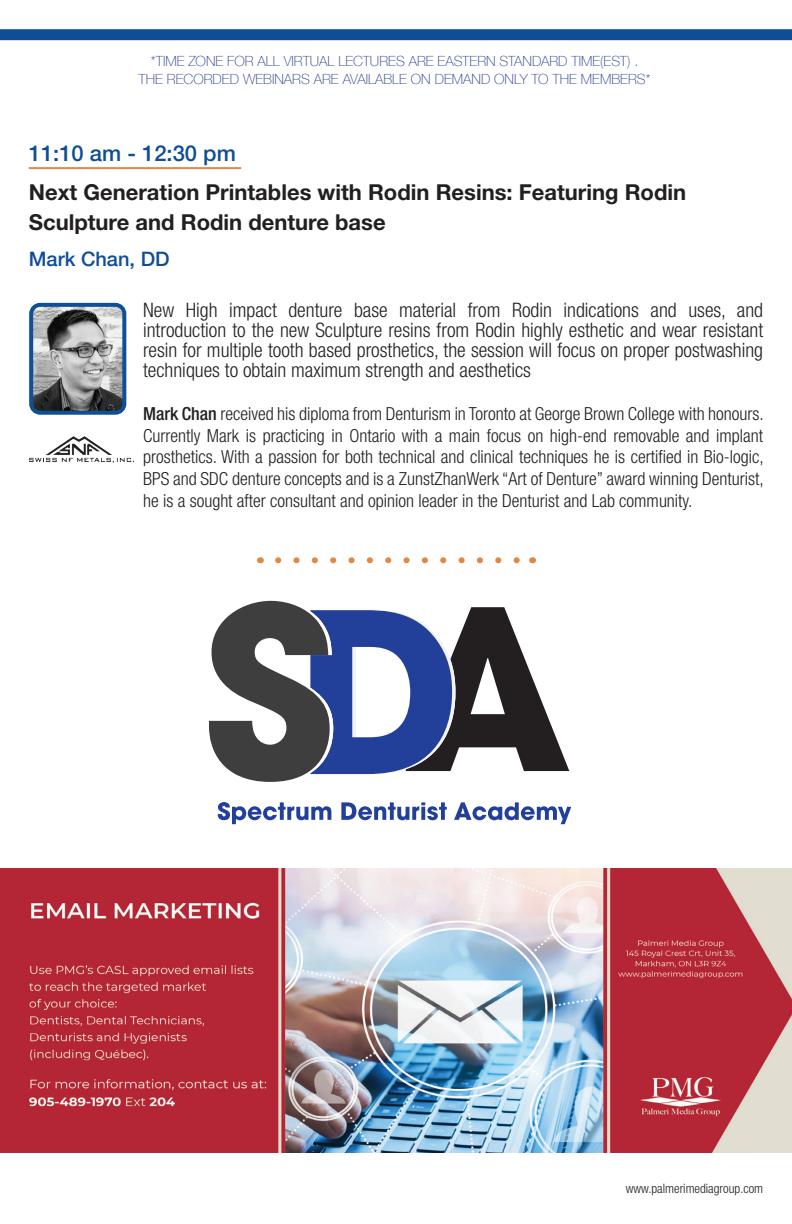
<style>
.page{position:relative;width:792px;height:1224px;background:#fff}
.page>*{position:absolute;margin:0;border:0;box-sizing:border-box;transform-origin:0 0}
.t1{font:700 22px/30px "Helvetica Neue LT Std";color:#231f20}
.t2{font:500 22px "Helvetica Neue LT Std";color:#0f4d96}
.t3{font:300 condensed 20px/20px "Helvetica Neue LT Std";color:#231f20;text-align:justify}
.t4{font:500 20px "Helvetica Neue LT Std";color:#0f4d96}
.t5{font:300 condensed 18px/21.6px "Helvetica Neue LT Std";color:#231f20;text-align:justify}
.t6{font:100 14px/18px "Helvetica Neue";color:#253f8e;text-align:center}
.t7{font:300 condensed 13px "Helvetica Neue LT Std";color:#231f20}
.s1{font-weight:500}
</style>
<div class="page">
<img style="left:0;top:868px;width:792px;height:284px">
<svg style="left:0;top:29px;width:792px;height:11px;background:#145098"></svg>
<img style="left:29px;top:437px;width:104px;height:26px">
<img style="left:34px;top:308px;width:87px;height:102px">
<div style="left:29px;top:303px;width:97px;height:112px;border:4px solid #0f4f96;border-radius:9px"></div>
<svg style="left:278px;top:557px;width:242px;height:6px"></svg>
<hr style="left:29px;top:167px;width:212px;height:2px;background:#df8848">
<svg style="left:218px;top:802px;width:113px;height:22px"></svg>
<svg style="left:341px;top:802px;width:106px;height:18px"></svg>
<svg style="left:454px;top:802px;width:117px;height:22px"></svg>
<svg style="left:209px;top:601px;width:360px;height:181px"></svg>
<p class="t6" style="left:139px;top:51px;width:514px">*TIME ZONE FOR ALL VIRTUAL LECTURES ARE EASTERN STANDARD TIME(EST) .<br>THE RECORDED WEBINARS ARE AVAILABLE ON DEMAND ONLY TO THE MEMBERS*</p>
<p class="t2" style="left:29px;top:140px;width:209px">11:10 am - 12:30 pm</p>
<p class="t1" style="left:29px;top:176px;width:659px">Next Generation Printables with Rodin Resins: Featuring Rodin<br>Sculpture and Rodin denture base</p>
<p class="t4" style="left:29px;top:247px;width:142px">Mark Chan, DD</p>
<p class="t3" style="left:143px;top:300px;width:622px">New High impact denture base material from Rodin indications and uses, and introduction to the new Sculpture resins from Rodin highly esthetic and wear resistant resin for multiple tooth based prosthetics, the session will focus on proper postwashing techniques to obtain maximum strength and aesthetics</p>
<p class="t5" style="left:143px;top:403px;width:622px"><span class="s1">Mark Chan</span> received his diploma from Denturism in Toronto at George Brown College with honours.<br>Currently Mark is practicing in Ontario with a main focus on high-end removable and implant prosthetics. With a passion for both technical and clinical techniques he is certified in Bio-logic, BPS and SDC denture concepts and is a ZunstZhanWerk “Art of Denture” award winning Denturist, he is a sought after consultant and opinion leader in the Denturist and Lab community.</p>
<p class="t7" style="left:626px;top:1181px;width:139px">www.palmerimediagroup.com</p>
</div>
